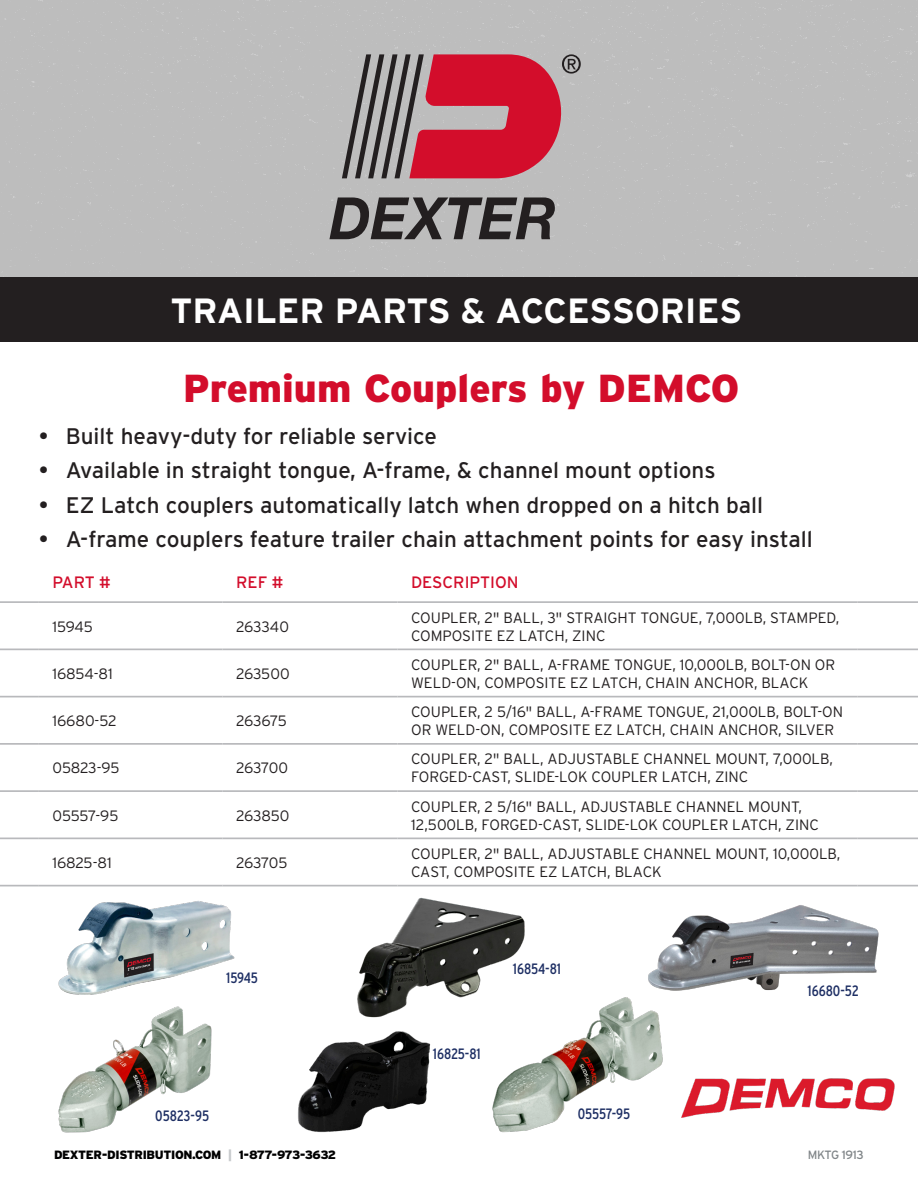
<style>
.page{position:relative;width:918px;height:1188px;background:#fff}
.page>*{position:absolute;margin:0;border:0;box-sizing:border-box;transform-origin:0 0}
.t1{font:900 39px "Interstate";color:#d30d2b}
.Level_2_paragraph{font:700 34.95px "Interstate";letter-spacing:-.005em;color:#fff}
.t2{font:22.5px "Interstate";color:#231f20}
.t3{font:16.5px "Interstate";color:#d30d2b}
.t4{font:300 15px/18px "Interstate";color:#231f20}
.redneck_chart_body{font:condensed 15px "Interstate";letter-spacing:-.005em;color:#1e2f64}
.t5{font:900 12px "Interstate";letter-spacing:-.03em;color:#000001}
.t6{font:12px "Interstate";letter-spacing:-.03em;color:#808588}
.s1{color:#c7cacc}
</style>
<div class="page">
<div style="left:0;top:0;width:918px;height:277px;background:#bdbdbd"></div>
<div style="left:0;top:277px;width:918px;height:65px;background:#231f20"></div>
<svg style="left:329px;top:197px;width:226px;height:42px;background:#706e6e"></svg>
<svg style="left:342px;top:54px;width:239px;height:124px;background:#b65b69"></svg>
<hr style="left:0;top:601px;width:39px;height:2px;background:#b8b9bc">
<hr style="left:39px;top:601px;width:184px;height:2px;background:#b8b9bc">
<hr style="left:223px;top:601px;width:175px;height:2px;background:#b8b9bc">
<hr style="left:398px;top:601px;width:460px;height:2px;background:#b8b9bc">
<hr style="left:858px;top:601px;width:60px;height:2px;background:#b8b9bc">
<hr style="left:0;top:649px;width:39px;height:1px;background:#b8b9bc">
<hr style="left:39px;top:649px;width:184px;height:1px;background:#b8b9bc">
<hr style="left:223px;top:649px;width:175px;height:1px;background:#b8b9bc">
<hr style="left:398px;top:649px;width:460px;height:1px;background:#b8b9bc">
<hr style="left:858px;top:649px;width:60px;height:1px;background:#b8b9bc">
<hr style="left:0;top:696px;width:39px;height:1px;background:#b8b9bc">
<hr style="left:39px;top:696px;width:184px;height:1px;background:#b8b9bc">
<hr style="left:223px;top:696px;width:175px;height:1px;background:#b8b9bc">
<hr style="left:398px;top:696px;width:460px;height:1px;background:#b8b9bc">
<hr style="left:858px;top:696px;width:60px;height:1px;background:#b8b9bc">
<hr style="left:0;top:743px;width:39px;height:2px;background:#b8b9bc">
<hr style="left:39px;top:743px;width:184px;height:2px;background:#b8b9bc">
<hr style="left:223px;top:743px;width:175px;height:2px;background:#b8b9bc">
<hr style="left:398px;top:743px;width:460px;height:2px;background:#b8b9bc">
<hr style="left:858px;top:743px;width:60px;height:2px;background:#b8b9bc">
<hr style="left:0;top:790px;width:39px;height:2px;background:#b8b9bc">
<hr style="left:39px;top:790px;width:184px;height:2px;background:#b8b9bc">
<hr style="left:223px;top:790px;width:175px;height:2px;background:#b8b9bc">
<hr style="left:398px;top:790px;width:460px;height:2px;background:#b8b9bc">
<hr style="left:858px;top:790px;width:60px;height:2px;background:#b8b9bc">
<hr style="left:0;top:838px;width:39px;height:1px;background:#b8b9bc">
<hr style="left:39px;top:838px;width:184px;height:1px;background:#b8b9bc">
<hr style="left:223px;top:838px;width:175px;height:1px;background:#b8b9bc">
<hr style="left:398px;top:838px;width:460px;height:1px;background:#b8b9bc">
<hr style="left:858px;top:838px;width:60px;height:1px;background:#b8b9bc">
<hr style="left:0;top:885px;width:39px;height:1px;background:#b8b9bc">
<hr style="left:39px;top:885px;width:184px;height:1px;background:#b8b9bc">
<hr style="left:223px;top:885px;width:175px;height:1px;background:#b8b9bc">
<hr style="left:398px;top:885px;width:460px;height:1px;background:#b8b9bc">
<hr style="left:858px;top:885px;width:60px;height:1px;background:#b8b9bc">
<img style="left:58px;top:901px;width:177px;height:94px">
<img style="left:357px;top:897px;width:168px;height:100px">
<img style="left:648px;top:905px;width:231px;height:86px">
<img style="left:58px;top:1006px;width:154px;height:127px">
<img style="left:485px;top:991px;width:178px;height:142px">
<img style="left:298px;top:996px;width:166px;height:137px">
<img style="left:681px;top:1078px;width:214px;height:39px">
<p class="Level_2_paragraph" style="left:170px;top:290px;width:573px">TRAILER PARTS &amp; ACCESSORIES</p>
<p class="t1" style="left:183px;top:365px;width:558px">Premium Couplers by DEMCO</p>
<p class="t2" style="left:39px;top:422px;width:400px">• Built heavy-duty for reliable service</p>
<p class="t2" style="left:39px;top:457px;width:678px">• Available in straight tongue, A-frame, &amp; channel mount options</p>
<p class="t2" style="left:39px;top:491px;width:726px">• EZ Latch couplers automatically latch when dropped on a hitch ball</p>
<p class="t2" style="left:39px;top:526px;width:776px">• A-frame couplers feature trailer chain attachment points for easy install</p>
<p class="t3" style="left:52px;top:573px;width:60px">PART #</p>
<p class="t3" style="left:236px;top:572px;width:49px">REF #</p>
<p class="t3" style="left:411px;top:572px;width:109px">DESCRIPTION</p>
<p class="t4" style="left:52px;top:617px;width:42px">15945</p>
<p class="t4" style="left:236px;top:617px;width:54px">263340</p>
<p class="t4" style="left:411px;top:608px;width:430px">COUPLER, 2" BALL, 3" STRAIGHT TONGUE, 7,000LB, STAMPED,<br>COMPOSITE EZ LATCH, ZINC</p>
<p class="t4" style="left:52px;top:665px;width:62px">16854-81</p>
<p class="t4" style="left:236px;top:665px;width:55px">263500</p>
<p class="t4" style="left:411px;top:656px;width:426px">COUPLER, 2" BALL, A-FRAME TONGUE, 10,000LB, BOLT-ON OR<br>WELD-ON, COMPOSITE EZ LATCH, CHAIN ANCHOR, BLACK</p>
<p class="t4" style="left:52px;top:712px;width:66px">16680-52</p>
<p class="t4" style="left:236px;top:712px;width:52px">263675</p>
<p class="t4" style="left:411px;top:703px;width:434px">COUPLER, 2 5/16" BALL, A-FRAME TONGUE, 21,000LB, BOLT-ON<br>OR WELD-ON, COMPOSITE EZ LATCH, CHAIN ANCHOR, SILVER</p>
<p class="t4" style="left:52px;top:759px;width:69px">05823-95</p>
<p class="t4" style="left:236px;top:759px;width:53px">263700</p>
<p class="t4" style="left:411px;top:750px;width:424px">COUPLER, 2" BALL, ADJUSTABLE CHANNEL MOUNT, 7,000LB,<br>FORGED-CAST, SLIDE-LOK COUPLER LATCH, ZINC</p>
<p class="t4" style="left:52px;top:806px;width:68px">05557-95</p>
<p class="t4" style="left:236px;top:806px;width:55px">263850</p>
<p class="t4" style="left:411px;top:797px;width:409px">COUPLER, 2 5/16" BALL, ADJUSTABLE CHANNEL MOUNT,<br>12,500LB, FORGED-CAST, SLIDE-LOK COUPLER LATCH, ZINC</p>
<p class="t4" style="left:52px;top:854px;width:61px">16825-81</p>
<p class="t4" style="left:236px;top:854px;width:53px">263705</p>
<p class="t4" style="left:411px;top:845px;width:431px">COUPLER, 2" BALL, ADJUSTABLE CHANNEL MOUNT, 10,000LB,<br>CAST, COMPOSITE EZ LATCH, BLACK</p>
<p class="redneck_chart_body" style="left:226px;top:968px;width:33px">15945</p>
<p class="redneck_chart_body" style="left:433px;top:1044px;width:49px">16825-81</p>
<p class="redneck_chart_body" style="left:513px;top:960px;width:49px">16854-81</p>
<p class="redneck_chart_body" style="left:155px;top:1107px;width:55px">05823-95</p>
<p class="redneck_chart_body" style="left:578px;top:1104px;width:54px">05557-95</p>
<p class="redneck_chart_body" style="left:808px;top:981px;width:53px">16680-52</p>
<p class="t5" style="left:54px;top:1147px;width:284px">DEXTER-DISTRIBUTION.COM <span class="s1">|</span> 1-877-973-3632</p>
<p class="t6" style="left:808px;top:1147px;width:58px">MKTG 1913</p>
</div>
